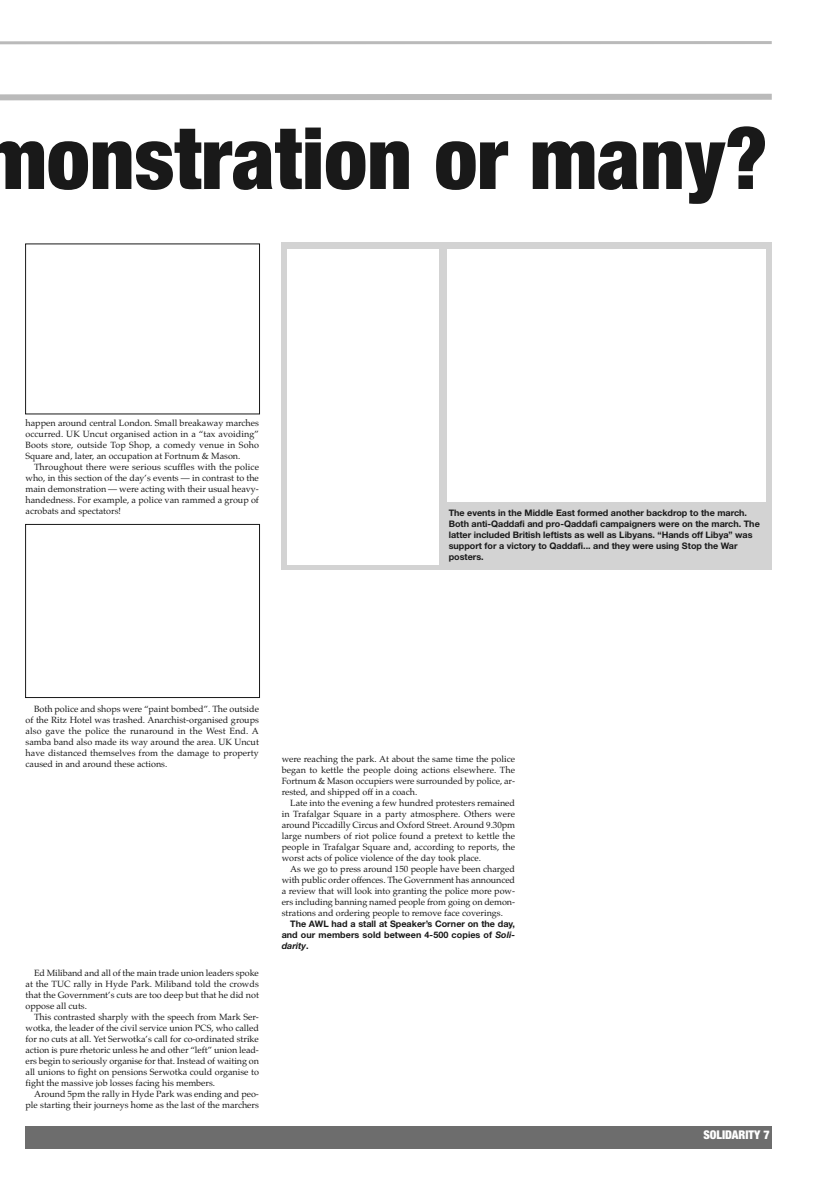
<style>
.page{position:relative;width:820px;height:1191px;background:#fff}
.page>*{position:absolute;margin:0;border:0;box-sizing:border-box;transform-origin:0 0}
.t1{font:900 condensed 86px "Helvetica Neue";color:#191919}
.t2{font:900 condensed 12px "Helvetica Neue";color:#fff}
.t3{font:9px/11px "Palatino";color:#191919;text-align:justify}
.t4{font:700 9px/11px "Helvetica Neue";color:#191919;text-align:justify}
.s1{font-style:italic}
</style>
<div class="page">
<div style="left:281px;top:242px;width:490px;height:328px;background:#d3d3d3"></div>
<div style="left:26px;top:1125px;width:745px;height:23px;background:#6d6d6d"></div>
<div style="left:287px;top:249px;width:151px;height:316px;background:#fff"></div>
<div style="left:446px;top:249px;width:319px;height:252px;background:#fff"></div>
<svg style="left:0;top:41px;width:772px;height:4px"></svg>
<svg style="left:0;top:93px;width:772px;height:8px"></svg>
<h1 class="t1" style="left:-20px;top:105px;width:789px">monstration or many?</h1>
<p class="t3" style="left:26px;top:417px;width:235px">happen around central London. Small breakaway marches occurred. UK Uncut organised action in a “tax avoiding” Boots store, outside Top Shop, a comedy venue in Soho Square and, later, an occupation at Fortnum &amp; Mason.</p>
<p class="t3" style="left:26px;top:461px;width:235px;text-indent:9px">Throughout there were serious scuffles with the police who, in this section of the day’s events — in contrast to the main demonstration — were acting with their usual heavy&shy;handedness. For example, a police van rammed a group of acrobats and spectators!</p>
<p class="t4" style="left:448px;top:507px;width:312px;text-align:left">The events in the Middle East formed another backdrop to the march.<br>Both anti-Qaddafi and pro-Qaddafi campaigners were on the march. The latter included British leftists as well as Libyans. “Hands off Libya” was support for a victory to Qaddafi... and they were using Stop the War posters.</p>
<p class="t3" style="left:26px;top:703px;width:235px;text-indent:9px">Both police and shops were “paint bombed”. The outside of the Ritz Hotel was trashed. Anarchist-organised groups also gave the police the runaround in the West End. A samba band also made its way around the area. UK Uncut have distanced themselves from the damage to property caused in and around these actions.</p>
<p class="t3" style="left:26px;top:967px;width:235px;text-indent:9px">Ed Miliband and all of the main trade union leaders spoke at the TUC rally in Hyde Park. Miliband told the crowds that the Government’s cuts are too deep but that he did not oppose all cuts.</p>
<p class="t3" style="left:26px;top:1011px;width:235px;text-indent:9px">This contrasted sharply with the speech from Mark Ser&shy;wotka, the leader of the civil service union PCS, who called for no cuts at all. Yet Serwotka’s call for co-ordinated strike action is pure rhetoric unless he and other “left” union lead&shy;ers begin to seriously organise for that. Instead of waiting on all unions to fight on pensions Serwotka could organise to fight the massive job losses facing his members.</p>
<p class="t3" style="left:26px;top:1088px;width:235px;text-align:right">Around 5pm the rally in Hyde Park was ending and peo&shy;ple starting their journeys home as the last of the marchers</p>
<p class="t3" style="left:281px;top:753px;width:235px">were reaching the park. At about the same time the police began to kettle the people doing actions elsewhere. The Fortnum &amp; Mason occupiers were surrounded by police, ar&shy;rested, and shipped off in a coach.</p>
<p class="t3" style="left:281px;top:797px;width:235px;text-indent:9px">Late into the evening a few hundred protesters remained in Trafalgar Square in a party atmosphere. Others were around Piccadilly Circus and Oxford Street. Around 9.30pm large numbers of riot police found a pretext to kettle the people in Trafalgar Square and, according to reports, the worst acts of police violence of the day took place.</p>
<p class="t3" style="left:281px;top:863px;width:235px;text-indent:9px">As we go to press around 150 people have been charged with public order offences. The Government has announced a review that will look into granting the police more pow&shy;ers including banning named people from going on demon&shy;strations and ordering people to remove face coverings.</p>
<p class="t4" style="left:281px;top:918px;width:235px;text-indent:9px">The AWL had a stall at Speaker’s Corner on the day, and our members sold between 4-500 copies of <span class="s1">Soli&shy;darity</span>.</p>
<h2 class="t2" style="left:703px;top:1127px;width:68px">SOLIDARITY 7</h2>
</div>
